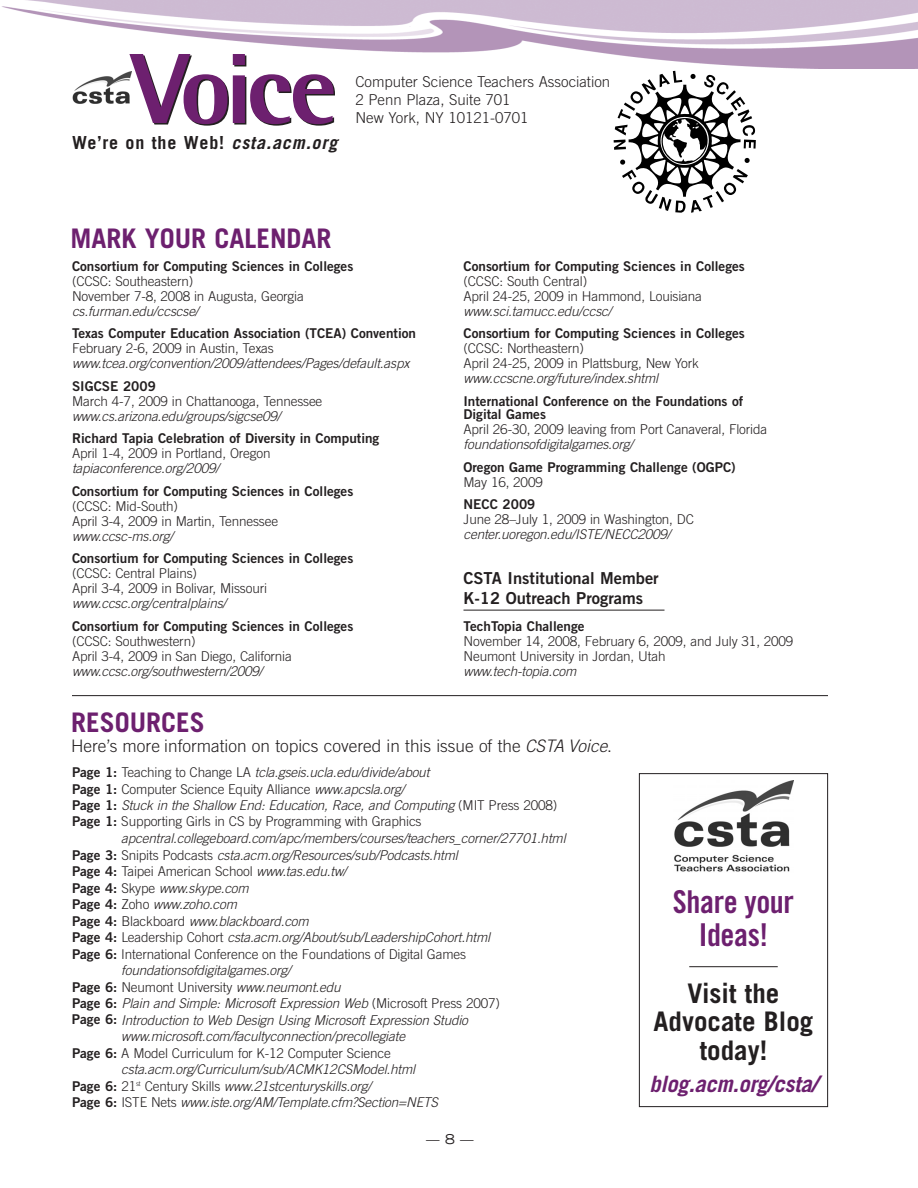
<style>
.page{position:relative;width:918px;height:1188px;background:#fff}
.page>*{position:absolute;margin:0;border:0;box-sizing:border-box;transform-origin:0 0}
.t1{font:800 100.05px "Rotis Semi Sans";letter-spacing:-.055em;color:#6d206f}
.t2{font:31.5px/33px "Trade Gothic Bold Cond Twenty";letter-spacing:-.015em;color:#6d206f;text-align:center}
.t3{font:700 27px/28.5px "Trade Gothic";color:#231f20;text-align:center}
.t4{font:700 27px "Trade Gothic";color:#6d206f}
.t5{font:italic 700 22.5px "Trade Gothic";color:#6d206f}
.t6{font:700 18px "Trade Gothic";letter-spacing:.04em;color:#231f20}
.t7{font:300 17.25px "Trade Gothic";color:#231f20}
.t8{font:16.5px/19.5px "Trade Gothic Bold Two";color:#231f20}
.t9{font:300 15px/18px "Trade Gothic";color:#231f20}
.t10{font:italic 300 13.5px "Trade Gothic";letter-spacing:-.01em;color:#231f20}
.t11{font:300 13.5px/15px "Trade Gothic";letter-spacing:-.01em;color:#231f20}
.t12{font:13.5px/13.5px "Trade Gothic Bold Two";color:#231f20}
.t13{font:expanded 13.5px "Trade Gothic LH";color:#231f20}
.s1{font-style:italic}
.s2{font-family:"Trade Gothic Bold Two";font-weight:400}
.s3{font-family:"Trade Gothic Bold Two";font-weight:400;font-style:normal}
.s4{font-style:normal}
</style>
<div class="page">
<img style="left:2px;top:0;width:916px;height:68px">
<hr style="left:72px;top:695px;width:756px;height:1px;background:#231f20">
<hr style="left:464px;top:610px;width:200px;height:1px;background:#231f20">
<img style="left:72px;top:72px;width:59px;height:32px">
<svg style="left:614px;top:71px;width:142px;height:142px"></svg>
<div style="left:639px;top:773px;width:189px;height:334px;border:1px solid #231f20"></div>
<hr style="left:689px;top:966px;width:89px;height:1px;background:#231f20">
<img style="left:674px;top:780px;width:119px;height:92px">
<h1 class="t1" style="left:131px;top:54px;width:208px">Voice</h1>
<h3 class="t6" style="left:72px;top:136px;width:271px">We ’ re o n th e We b ! <span class="s1">csta.acm.org</span></h3>
<p class="t9" style="left:356px;top:74px;width:256px">Computer Science Teachers Association<br>2 Penn Plaza, Suite 701<br>New York, NY 10121-0701</p>
<h3 class="t4" style="left:70px;top:229px;width:263px">MARK YOUR CALENDAR</h3>
<p class="t12" style="left:72px;top:260px;width:283px">Consortium for Computing Sciences in Colleges</p>
<p class="t11" style="left:72px;top:275px;width:233px">(CCSC: Southeastern)<br>November 7-8, 2008 in Augusta, Georgia</p>
<p class="t10" style="left:72px;top:306px;width:128px">cs.furman.edu/ccscse/</p>
<p class="t12" style="left:72px;top:328px;width:346px">Texas Computer Education Association (TCEA) Convention</p>
<p class="t11" style="left:72px;top:342px;width:203px">February 2-6, 2009 in Austin, Texas</p>
<p class="t10" style="left:72px;top:358px;width:342px">www.tcea.org/convention/2009/attendees/Pages/default.aspx</p>
<p class="t12" style="left:72px;top:380px;width:85px">SIGCSE 2009</p>
<p class="t11" style="left:72px;top:395px;width:252px">March 4-7, 2009 in Chattanooga, Tennessee</p>
<p class="t10" style="left:72px;top:411px;width:210px">www.cs.arizona.edu/groups/sigcse09/</p>
<p class="t12" style="left:72px;top:433px;width:309px">Richard Tapia Celebration of Diversity in Computing</p>
<p class="t11" style="left:72px;top:447px;width:200px">April 1-4, 2009 in Portland, Oregon</p>
<p class="t10" style="left:72px;top:463px;width:149px">tapiaconference.org/2009/</p>
<p class="t12" style="left:72px;top:485px;width:283px">Consortium for Computing Sciences in Colleges</p>
<p class="t11" style="left:72px;top:500px;width:208px">(CCSC: Mid-South)<br>April 3-4, 2009 in Martin, Tennessee</p>
<p class="t10" style="left:72px;top:531px;width:103px">www.ccsc-ms.org/</p>
<p class="t12" style="left:72px;top:553px;width:283px">Consortium for Computing Sciences in Colleges</p>
<p class="t11" style="left:72px;top:567px;width:197px">(CCSC: Central Plains)<br>April 3-4, 2009 in Bolivar, Missouri</p>
<p class="t10" style="left:72px;top:598px;width:156px">www.ccsc.org/centralplains/</p>
<p class="t12" style="left:72px;top:620px;width:283px">Consortium for Computing Sciences in Colleges</p>
<p class="t11" style="left:72px;top:635px;width:221px">(CCSC: Southwestern)<br>April 3-4, 2009 in San Diego, California</p>
<p class="t10" style="left:72px;top:666px;width:192px">www.ccsc.org/southwestern/2009/</p>
<p class="t12" style="left:464px;top:260px;width:283px">Consortium for Computing Sciences in Colleges</p>
<p class="t11" style="left:464px;top:275px;width:240px">(CCSC: South Central)<br>April 24-25, 2009 in Hammond, Louisiana</p>
<p class="t10" style="left:464px;top:306px;width:150px">www.sci.tamucc.edu/ccsc/</p>
<p class="t12" style="left:464px;top:328px;width:283px">Consortium for Computing Sciences in Colleges</p>
<p class="t11" style="left:464px;top:342px;width:237px">(CCSC: Northeastern)<br>April 24-25, 2009 in Plattsburg, New York</p>
<p class="t10" style="left:464px;top:373px;width:199px">www.ccscne.org/future/index.shtml</p>
<p class="t12" style="left:464px;top:395px;width:281px">International Conference on the Foundations of<br>Digital Games</p>
<p class="t11" style="left:464px;top:423px;width:305px">April 26-30, 2009 leaving from Port Canaveral, Florida</p>
<p class="t10" style="left:464px;top:439px;width:171px">foundationsofdigitalgames.org/</p>
<p class="t12" style="left:464px;top:461px;width:274px">Oregon Game Programming Challenge (OGPC)</p>
<p class="t11" style="left:464px;top:476px;width:81px">May 16, 2009</p>
<p class="t12" style="left:464px;top:499px;width:73px">NECC 2009</p>
<p class="t11" style="left:464px;top:513px;width:232px">June 28–July 1, 2009 in Washington, DC</p>
<p class="t10" style="left:464px;top:529px;width:209px">center.uoregon.edu/ISTE/NECC2009/</p>
<p class="t8" style="left:464px;top:570px;width:197px">CSTA Institutional Member<br>K-12 Outreach Programs</p>
<p class="t12" style="left:464px;top:620px;width:123px">TechTopia Challenge</p>
<p class="t11" style="left:464px;top:635px;width:331px">November 14, 2008, February 6, 2009, and July 31, 2009<br>Neumont University in Jordan, Utah</p>
<p class="t10" style="left:464px;top:666px;width:117px">www.tech-topia.com</p>
<h3 class="t4" style="left:71px;top:713px;width:135px">RESOURCES</h3>
<p class="t7" style="left:71px;top:739px;width:543px">Here’s more information on topics covered in this issue of the <span class="s1">CSTAVoice</span>.</p>
<p class="t11" style="left:72px;top:765px;width:487px;line-height:16.5px"><span class="s2">P a g e 1 :</span> Te a c h i n g t o C h a n g e LA <span class="s1">tcla.gseis.ucla.edu/divide/about<br></span><span class="s2">Page 1:</span> Computer Science Equity Alliance <span class="s1">www.apcsla.org/<br></span><span class="s2">P a g e 1 :</span> <span class="s1">Stuck in the Shallow End: Education, Race, and Computing</span> ( M I T P r e s s 2 0 0 8 )<br><span class="s2">Page 1:</span> Supporting Girls in CS by Programming with Graphics</p>
<p class="t10" style="left:121px;top:833px;width:449px">apcentral.collegeboard.com/apc/members/courses/teachers_corner/27701.html</p>
<p class="t10" style="left:72px;top:850px;width:390px"><span class="s3">P a g e 3 :</span> <span class="s4">S n i p i t s P o d c a s t s</span> csta.acm.org/Resources/sub/Podcasts.html</p>
<p class="t11" style="left:72px;top:865px;width:276px"><span class="s2">Page 4:</span> Taipei American School <span class="s1">www.tas.edu.tw/</span></p>
<p class="t10" style="left:72px;top:883px;width:181px"><span class="s3">Pa ge 4 :</span> <span class="s4">S ky p e</span> www.skype.com</p>
<p class="t10" style="left:72px;top:899px;width:169px"><span class="s3">Page 4 :</span> <span class="s4">Z o h o</span> www.zoho.com</p>
<p class="t10" style="left:72px;top:916px;width:241px"><span class="s3">Page 4 :</span> <span class="s4">B l a c k boa rd</span> www.blackboard.com</p>
<p class="t10" style="left:72px;top:932px;width:422px"><span class="s3">P a g e 4 :</span> <span class="s4">L e a d e r s h i p C o h o rt</span> csta.acm.org/About/sub/LeadershipCohort.html</p>
<p class="t11" style="left:72px;top:947px;width:396px"><span class="s2">Page 6:</span> International Conference on the Foundations of Digital Games</p>
<p class="t10" style="left:121px;top:965px;width:171px">foundationsofdigitalgames.org/</p>
<p class="t11" style="left:72px;top:980px;width:273px"><span class="s2">Page 6:</span> Neumont University <span class="s1">www.neumont.edu</span></p>
<p class="t10" style="left:72px;top:998px;width:429px"><span class="s3">P a g e 6 :</span> Plain and Simple: Microsoft Expression Web <span class="s4">( M i c r o s o ft P r e s s 2 0 0 7 )</span></p>
<p class="t10" style="left:72px;top:1015px;width:400px"><span class="s3">P a g e 6 :</span> Introduction to Web Design Using Microsoft Expression Studio</p>
<p class="t10" style="left:121px;top:1031px;width:288px">www.microsoft.com/facultyconnection/precollegiate</p>
<p class="t11" style="left:72px;top:1046px;width:320px"><span class="s2">Page 6:</span> A Model Curriculum for K-12 Computer Science</p>
<p class="t10" style="left:121px;top:1064px;width:298px">csta.acm.org/Curriculum/sub/ACMK12CSModel.html</p>
<p class="t10" style="left:72px;top:1081px;width:301px"><span class="s3">Pa ge 6 :</span> <span class="s4">2 1</span> <sup>st</sup> <span class="s4">C e n t u ry S k i l l s</span> www.21stcenturyskills.org/</p>
<p class="t10" style="left:72px;top:1097px;width:370px"><span class="s3">P a g e 6 :</span> <span class="s4">I S T E N e t s</span> www.iste.org/AM/Template.cfm?Section=NETS</p>
<p class="t13" style="left:426px;top:1134px;width:49px">— 8 —</p>
<h2 class="t2" style="left:673px;top:888px;width:123px">Share your<br>Ideas!</h2>
<h3 class="t3" style="left:654px;top:982px;width:161px">Visit the<br>Advocate Blog today!</h3>
<h3 class="t5" style="left:649px;top:1075px;width:170px">blog.acm.org/csta/</h3>
</div>
